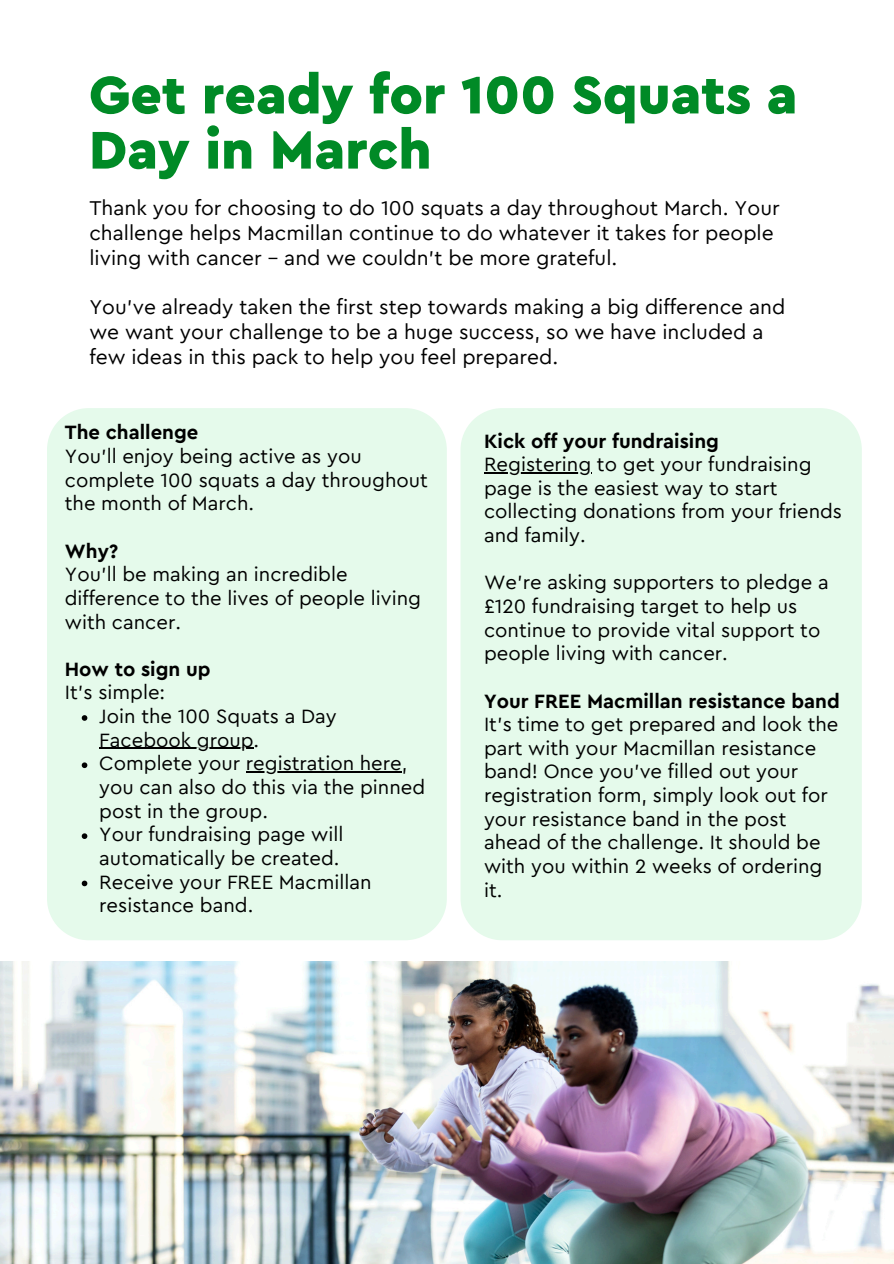
<style>
.page{position:relative;width:894px;height:1264px;background:#fff}
.page>*{position:absolute;margin:0;border:0;box-sizing:border-box;transform-origin:0 0}
.t1{font:900 55.5px/55.2px "Cera Pro Macmillan";color:#008a26}
.t2{font:21px/24.8px "Cera Pro Macmillan";color:#000}
.t3{font:20.25px/23.7px "Cera Pro Macmillan";color:#000}
.t4{font:700 20.25px "Cera Pro Macmillan";color:#000}
</style>
<div class="page">
<img style="left:0;top:961px;width:892px;height:302px">
<div style="left:47px;top:408px;width:399px;height:532px;background:#e5faeb"></div>
<div style="left:460px;top:408px;width:401px;height:532px;background:#e5faeb"></div>
<hr style="left:484px;top:472px;width:107px;height:1px;background:#000">
<svg style="left:82px;top:715px;width:5px;height:5px"></svg>
<hr style="left:99px;top:747px;width:154px;height:2px;background:#000">
<svg style="left:82px;top:762px;width:5px;height:6px"></svg>
<hr style="left:246px;top:771px;width:155px;height:1px;background:#000">
<svg style="left:82px;top:833px;width:5px;height:6px"></svg>
<svg style="left:82px;top:880px;width:5px;height:6px"></svg>
<p class="t1" style="left:89px;top:69px;width:709px">Get ready for 100 Squats a<br>Day in March</p>
<p class="t2" style="left:89px;top:196px;width:691px">Thank you for choosing to do 100 squats a day throughout March. Your challenge helps Macmillan continue to do whatever it takes for people living with cancer – and we couldn’t be more grateful.</p>
<p class="t2" style="left:89px;top:295px;width:697px">You’ve already taken the first step towards making a big difference and we want your challenge to be a huge success, so we have included a few ideas in this pack to help you feel prepared.</p>
<p class="t4" style="left:65px;top:423px;width:135px">The challenge</p>
<p class="t3" style="left:65px;top:445px;width:364px">You'll enjoy being active as you complete 100 squats a day throughout the month of March.</p>
<p class="t4" style="left:65px;top:541px;width:55px">Why?</p>
<p class="t3" style="left:65px;top:563px;width:357px">You’ll be making an incredible difference to the lives of people living with cancer.</p>
<p class="t4" style="left:65px;top:659px;width:147px">How to sign up</p>
<p class="t3" style="left:65px;top:681px;width:102px">It’s simple:</p>
<p class="t3" style="left:99px;top:705px;width:239px">Join the 100 Squats a Day</p>
<p class="t3" style="left:99px;top:728px;width:309px">Facebook group.<br>Complete your registration here,</p>
<p class="t3" style="left:99px;top:775px;width:327px">you can also do this via the pinned post in the group.<br>Your fundraising page will</p>
<p class="t3" style="left:99px;top:846px;width:274px">automatically be created.<br>Receive your FREE Macmillan</p>
<p class="t3" style="left:99px;top:894px;width:155px">resistance band.</p>
<p class="t4" style="left:484px;top:431px;width:236px">Kick off your fundraising</p>
<p class="t3" style="left:484px;top:453px;width:359px">Registering to get your fundraising page is the easiest way to start collecting donations from your friends and family.</p>
<p class="t3" style="left:484px;top:571px;width:346px">We’re asking supporters to pledge a £120 fundraising target to help us continue to provide vital support to people living with cancer.</p>
<p class="t4" style="left:484px;top:691px;width:357px">Your FREE Macmillan resistance band</p>
<p class="t3" style="left:484px;top:713px;width:356px">It’s time to get prepared and look the part with your Macmillan resistance band! Once you’ve filled out your registration form, simply look out for your resistance band in the post ahead of the challenge. It should be with you within 2 weeks of ordering it.</p>
</div>
